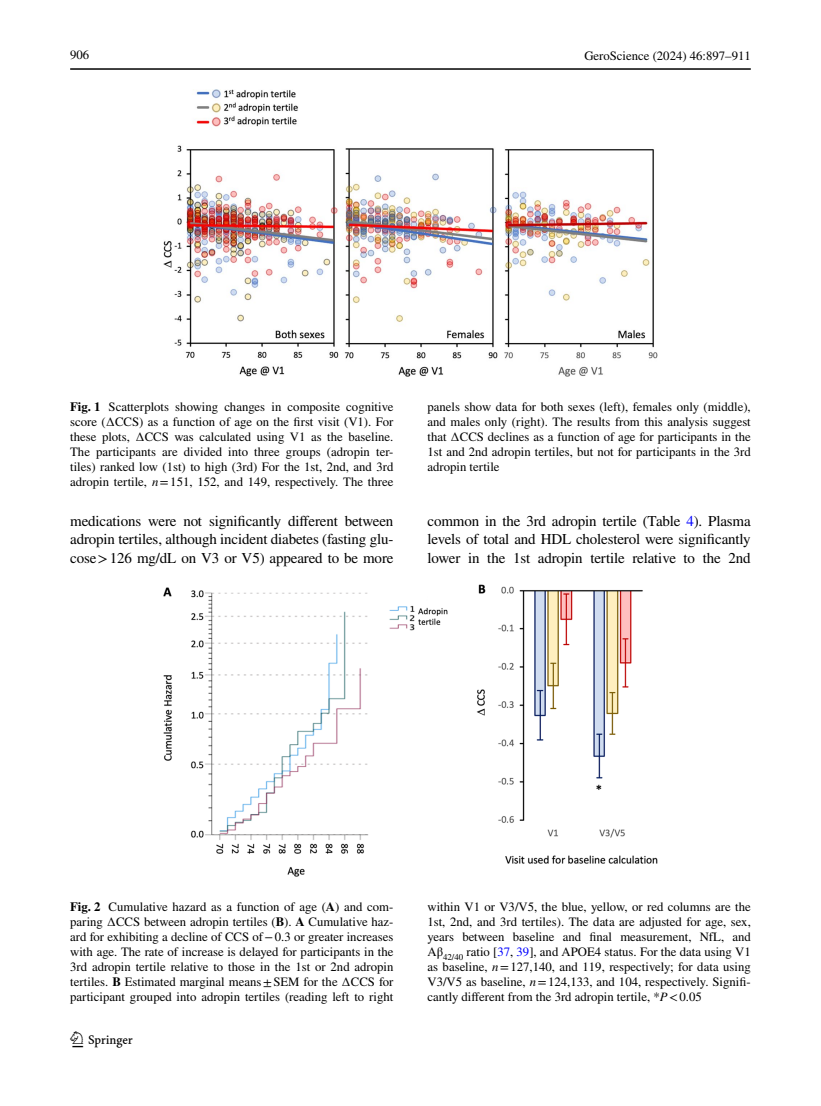
<style>
.page{position:relative;width:821px;height:1106px;background:#fff}
.page>*{position:absolute;margin:0;border:0;box-sizing:border-box;transform-origin:0 0}
.t1{font:22.5px "Springnew Regular 2";color:#000}
.t2{font:15px/18.8px "STIX";letter-spacing:-.01em;color:#000;text-align:justify}
.t3{font:12.75px/15px "STIX";color:#000;text-align:justify}
.s1{font-weight:700}
.s2{font-style:italic}
.s3{color:#00f}
</style>
<div class="page">
<hr style="left:70px;top:68px;width:680px;height:2px;background:#000">
<img style="left:164px;top:89px;width:493px;height:287px">
<img style="left:164px;top:584px;width:493px;height:292px">
<p class="t3" style="left:70px;top:48px;width:21px">906</p>
<p class="t3" style="left:584px;top:49px;width:168px">GeroScience (2024) 46:897–911</p>
<p class="t3" style="left:70px;top:400px;width:325px"><span class="s1">Fig. 1</span> Scatterplots showing changes in composite cognitive score (∆CCS) as a function of age on the first visit (V1). For these plots, ∆CCS was calculated using V1 as the baseline.<br>The participants are divided into three groups (adropin ter&shy;tiles) ranked low (1st) to high (3rd) For the 1st, 2nd, and 3rd adropin tertile, <span class="s2">n</span>=151, 152, and 149, respectively. The three</p>
<p class="t3" style="left:427px;top:400px;width:325px">panels show data for both sexes (left), females only (middle), and males only (right). The results from this analysis suggest that ∆CCS declines as a function of age for participants in the 1st and 2nd adropin tertiles, but not for participants in the 3rd adropin tertile</p>
<p class="t2" style="left:70px;top:512px;width:325px">medications were not significantly different between adropin tertiles, although incident diabetes (fasting glu&shy;cose&gt;126 mg/dL on V3 or V5) appeared to be more</p>
<p class="t2" style="left:427px;top:512px;width:325px">common in the 3rd adropin tertile (Table <span class="s3">4</span>). Plasma levels of total and HDL cholesterol were significantly lower in the 1st adropin tertile relative to the 2nd</p>
<p class="t3" style="left:70px;top:900px;width:325px"><span class="s1">Fig. 2</span> Cumulative hazard as a function of age (<span class="s1">A</span>) and com&shy;paring ∆CCS between adropin tertiles (<span class="s1">B</span>). <span class="s1">A</span> Cumulative haz&shy;ard for exhibiting a decline of CCS of−0.3 or greater increases with age. The rate of increase is delayed for participants in the 3rd adropin tertile relative to those in the 1st or 2nd adropin tertiles. <span class="s1">B</span> Estimated marginal means±SEM for the ∆CCS for participant grouped into adropin tertiles (reading left to right</p>
<p class="t3" style="left:427px;top:900px;width:325px">within V1 or V3/V5, the blue, yellow, or red columns are the 1st, 2nd, and 3rd tertiles). The data are adjusted for age, sex, years between baseline and final measurement, NfL, and Aβ<sub>42/40</sub> ratio [<span class="s3">37</span>, <span class="s3">39</span>], and APOE4 status. For the data using V1 as baseline, <span class="s2">n</span>=127,140, and 119, respectively; for data using V3/V5 as baseline, <span class="s2">n</span>=124,133, and 104, respectively. Signifi&shy;cantly different from the 3rd adropin tertile, *<span class="s2">P</span>&lt;0.05</p>
<h1 class="t1" style="left:72px;top:1031px;width:62px">1 3</h1>
</div>
